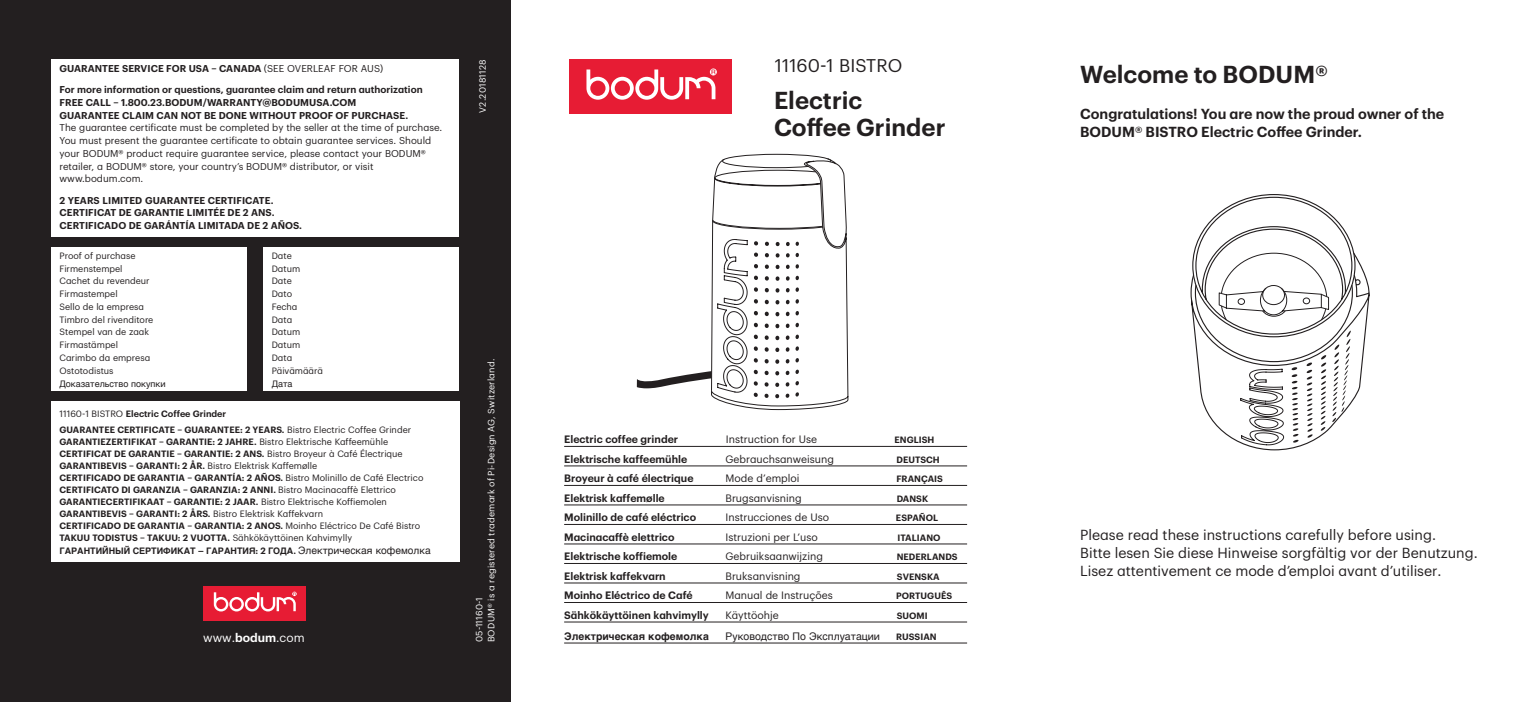
<style>
.page{position:relative;width:1531px;height:702px;background:#fff}
.page>*{position:absolute;margin:0;border:0;box-sizing:border-box;transform-origin:0 0}
.t1{font:600 24px/27px "Graphik";color:#231f20}
.t2{font:18px "Graphik";letter-spacing:.005em;color:#231f20}
.t3{font:14.25px/18px "Graphik";color:#231f20}
.t4{font:600 14.25px/18px "Graphik";color:#231f20}
.t5{font:12px "Graphik";color:#fff}
.t6{font:600 10.5px "Graphik";color:#231f20}
.t7{font:10.5px "Graphik";color:#231f20}
.t8{font:10.5px "Helvetica";color:#231f20}
.t9{font:700 10.5px "Helvetica";color:#231f20}
.t10{font:600 9.75px/12.8px "Graphik";letter-spacing:.005em;color:#231f20}
.t11{font:9.75px/12.8px "Graphik";color:#231f20}
.t12{font:600 9px/12px "Graphik";letter-spacing:.005em;color:#231f20}
.t13{font:9px/12.8px "Graphik";color:#231f20}
.t14{font:9px/12px "Graphik";letter-spacing:.02em;color:#fff}
.t15{font:700 9px "Helvetica";color:#231f20}
.t16{font:9px "Helvetica";color:#231f20}
.s1{font-weight:400}
.s2{font-family:"Graphik";font-weight:600}
.s3{font-weight:400;font-size:10.2px}
.s4{font-weight:600}
</style>
<div class="page">
<div style="left:0;top:0;width:510px;height:702px;background:#231f20"></div>
<div style="left:51px;top:60px;width:407px;height:177px;background:#fff"></div>
<div style="left:51px;top:247px;width:196px;height:144px;background:#fff"></div>
<div style="left:263px;top:247px;width:195px;height:144px;background:#fff"></div>
<div style="left:51px;top:401px;width:408px;height:160px;background:#fff"></div>
<div style="left:203px;top:586px;width:103px;height:34px;background:#e71c34"></div>
<svg style="left:214px;top:591px;width:83px;height:20px"></svg>
<div style="left:570px;top:60px;width:162px;height:54px;background:#e71c34"></div>
<svg style="left:586px;top:69px;width:129px;height:31px"></svg>
<hr style="left:564px;top:446px;width:403px;height:1px;background:#231f20">
<hr style="left:564px;top:465px;width:403px;height:1px;background:#231f20">
<hr style="left:564px;top:485px;width:403px;height:1px;background:#231f20">
<hr style="left:564px;top:504px;width:403px;height:1px;background:#231f20">
<hr style="left:564px;top:524px;width:403px;height:1px;background:#231f20">
<hr style="left:564px;top:543px;width:403px;height:1px;background:#231f20">
<hr style="left:564px;top:563px;width:403px;height:1px;background:#231f20">
<hr style="left:564px;top:582px;width:403px;height:1px;background:#231f20">
<hr style="left:564px;top:602px;width:403px;height:1px;background:#231f20">
<hr style="left:564px;top:621px;width:403px;height:1px;background:#231f20">
<hr style="left:564px;top:642px;width:403px;height:1px;background:#231f20">
<svg style="left:637px;top:153px;width:212px;height:257px"></svg>
<svg style="left:1190px;top:194px;width:180px;height:257px"></svg>
<p class="t10" style="left:60px;top:57px;width:365px;line-height:21.3px">GUARANTEE SERVICE FOR USA – CANADA <span class="s1">(SEE OVERLEAF FOR AUS)<br></span>For more information or questions, guarantee claim and return authorization</p>
<p class="t10" style="left:60px;top:96px;width:350px">FREE CALL – 1.800.23.BODUM/WARRANTY@BODUMUSA.COM<br>GUARANTEE CLAIM CAN NOT BE DONE WITHOUT PROOF OF PURCHASE.</p>
<p class="t11" style="left:60px;top:121px;width:384px">The guarantee certificate must be completed by the seller at the time of purchase.<br>You must present the guarantee certificate to obtain guarantee services. Should your BODUM® product require guarantee service, please contact your BODUM® retailer, a BODUM® store, your country’s BODUM® distributor, or visit www.bodum.com.</p>
<p class="t10" style="left:60px;top:194px;width:244px">2 YEARS LIMITED GUARANTEE CERTIFICATE.<br>CERTIFICAT DE GARANTIE LIMITÉE DE 2 ANS.<br>CERTIFICADO DE GARÁNTÍA LIMITADA DE 2 AÑOS.</p>
<p class="t13" style="left:60px;top:249px;width:95px">Proof of purchase<br>Firmenstempel<br>Cachet du revendeur<br>Firmastempel<br>Sello de la empresa<br>Timbro del rivenditore<br>Stempel van de zaak<br>Firmastämpel<br>Carimbo da empresa<br>Ostotodistus</p>
<p class="t16" style="left:60px;top:376px;width:108px">Доказательство покупки</p>
<p class="t13" style="left:272px;top:249px;width:53px">Date<br>Datum<br>Date<br>Dato<br>Fecha<br>Data<br>Datum<br>Datum<br>Data<br>Päivämäärä</p>
<p class="t16" style="left:272px;top:376px;width:22px">Дата</p>
<p class="t12" style="left:60px;top:405px;width:353px;line-height:16.2px"><span class="s1">11160-1 BISTRO</span> Electric Coffee Grinder<br>GUARANTEE CERTIFICATE – GUARANTEE: 2 YEARS. <span class="s1">Bistro Electric Coffee Grinder</span></p>
<p class="t12" style="left:60px;top:435px;width:365px">GARANTIEZERTIFIKAT – GARANTIE: 2 JAHRE. <span class="s1">Bistro Elektrische Kaffeemühle </span>CERTIFICAT DE GARANTIE – GARANTIE: 2 ANS. <span class="s1">Bistro Broyeur à Café Électrique </span>GARANTIBEVIS – GARANTI: 2 ÅR. <span class="s1">Bistro Elektrisk Kaffemølle<br></span>CERTIFICADO DE GARANTIA – GARANTÍA: 2 AÑOS. <span class="s1">Bistro Molinillo de Café Electrico </span>CERTIFICATO DI GARANZIA – GARANZIA: 2 ANNI. <span class="s1">Bistro Macinacaffè Elettrico </span>GARANTIECERTIFIKAAT – GARANTIE: 2 JAAR. <span class="s1">Bistro Elektrische Koffiemolen </span>GARANTIBEVIS – GARANTI: 2 ÅRS. <span class="s1">Bistro Elektrisk Kaffekvarn<br></span>CERTIFICADO DE GARANTIA – GARANTIA: 2 ANOS. <span class="s1">Moinho Eléctrico De Café Bistro </span>TAKUU TODISTUS – TAKUU: 2 VUOTTA. <span class="s1">Sähkökäyttöinen Kahvimylly</span></p>
<p class="t15" style="left:60px;top:543px;width:373px">ГАРАНТИЙНЫЙ СЕРТИФИКАТ – ГАРАНТИЯ<span class="s2">: 2</span> ГОДА<span class="s2">.</span> <span class="s3">Электрическая кофемолка</span></p>
<h3 class="t5" style="left:203px;top:630px;width:103px">www.<span class="s4">bodum</span>.com</h3>
<p class="t14" style="left:476px;top:113px;width:55px;rotate:-90deg">V2.20181128</p>
<p class="t14" style="left:473px;top:642px;width:285px;rotate:-90deg">05-11160-1<br>BODUM® is a registered trademark of Pi-Design AG, Switzerland.</p>
<h2 class="t2" style="left:775px;top:55px;width:129px">11160-1 BISTRO</h2>
<h1 class="t1" style="left:774px;top:86px;width:173px">Electric<br>Coffee Grinder</h1>
<p class="t6" style="left:564px;top:433px;width:115px">Electric coffee grinder</p>
<p class="t7" style="left:726px;top:433px;width:93px">Instruction for Use</p>
<p class="t12" style="left:894px;top:434px;width:42px">ENGLISH</p>
<p class="t6" style="left:564px;top:452px;width:125px">Elektrische kaffeemühle</p>
<p class="t7" style="left:725px;top:452px;width:110px">Gebrauchsanweisung</p>
<p class="t12" style="left:896px;top:453px;width:45px">DEUTSCH</p>
<p class="t6" style="left:564px;top:472px;width:131px">Broyeur à café électrique</p>
<p class="t7" style="left:725px;top:472px;width:76px">Mode d’emploi</p>
<p class="t12" style="left:896px;top:473px;width:48px">FRANÇAIS</p>
<p class="t6" style="left:564px;top:491px;width:102px">Elektrisk kaffemølle</p>
<p class="t7" style="left:725px;top:491px;width:78px">Brugsanvisning</p>
<p class="t12" style="left:896px;top:492px;width:33px">DANSK</p>
<p class="t6" style="left:564px;top:511px;width:134px">Molinillo de café eléctrico</p>
<p class="t7" style="left:725px;top:511px;width:105px">Instrucciones de Uso</p>
<p class="t12" style="left:896px;top:512px;width:44px">ESPAÑOL</p>
<p class="t6" style="left:564px;top:530px;width:112px">Macinacaffè elettrico</p>
<p class="t7" style="left:725px;top:530px;width:94px">Istruzioni per L’uso</p>
<p class="t12" style="left:897px;top:531px;width:45px">ITALIANO</p>
<p class="t6" style="left:564px;top:550px;width:115px">Elektrische koffiemole</p>
<p class="t7" style="left:725px;top:550px;width:99px">Gebruiksaanwijzing</p>
<p class="t12" style="left:897px;top:551px;width:63px">NEDERLANDS</p>
<p class="t6" style="left:564px;top:569px;width:103px">Elektrisk kaffekvarn</p>
<p class="t7" style="left:725px;top:569px;width:77px">Bruksanvisning</p>
<p class="t12" style="left:897px;top:570px;width:44px">SVENSKA</p>
<p class="t6" style="left:564px;top:589px;width:130px">Moinho Eléctrico de Café</p>
<p class="t7" style="left:725px;top:589px;width:109px">Manual de Instruções</p>
<p class="t12" style="left:896px;top:590px;width:57px">PORTUGUÊS</p>
<p class="t6" style="left:564px;top:608px;width:146px">Sähkökäyttöinen kahvimylly</p>
<p class="t7" style="left:725px;top:608px;width:55px">Käyttöohje</p>
<p class="t12" style="left:897px;top:609px;width:32px">SUOMI</p>
<p class="t9" style="left:564px;top:627px;width:146px">Электрическая кофемолка</p>
<p class="t8" style="left:725px;top:628px;width:156px">Руководство По Эксплуатации</p>
<p class="t12" style="left:896px;top:630px;width:42px">RUSSIAN</p>
<h1 class="t1" style="left:1080px;top:60px;width:249px">Welcome to BODUM®</h1>
<h3 class="t4" style="left:1080px;top:105px;width:366px">Congratulations! You are now the proud owner of the<br>BODUM® BISTRO Electric Coffee Grinder.</h3>
<h3 class="t3" style="left:1080px;top:525px;width:399px">Please read these instructions carefully before using.<br>Bitte lesen Sie diese Hinweise sorgfältig vor der Benutzung.<br>Lisez attentivement ce mode d’emploi avant d’utiliser.</h3>
</div>
